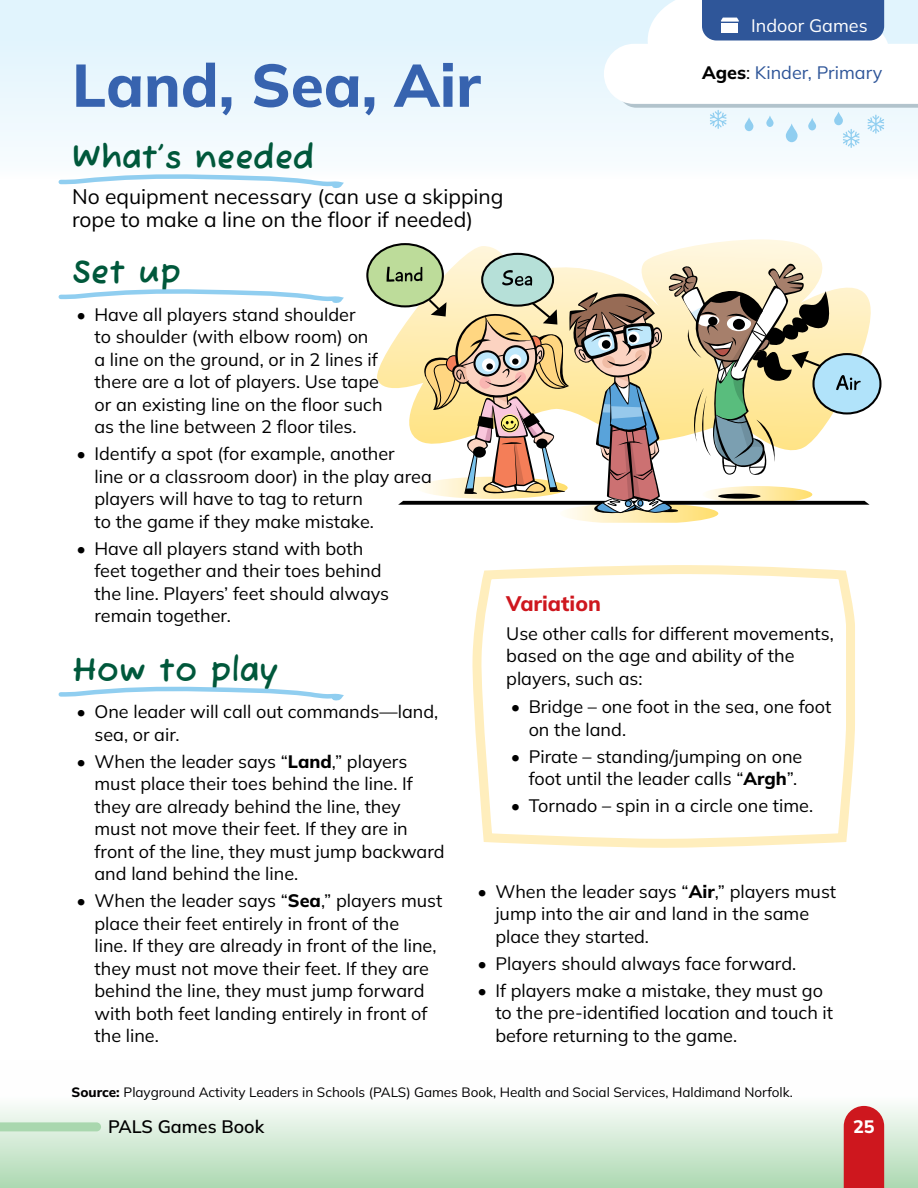
<style>
.page{position:relative;width:918px;height:1188px;background:#fff}
.page>*{position:absolute;margin:0;border:0;box-sizing:border-box;transform-origin:0 0}
.t1{font:800 60px "Mulish";color:#3763af}
.t2{font:700 33px "Fuzzy Bubbles";color:#00583b}
.p_Whats_needed_list{font:21px/22.5px "Mulish";color:#000}
.t3{font:800 21px "Mulish";color:#ce171e}
.t4{font:18px/22.5px "Mulish";color:#000}
.t5{font:18px "Mulish";color:#2f5699}
.t6{font:600 18px "Mulish";color:#000}
.t7{font:18px "Mulish";color:#fff}
.t8{font:800 18px "Mulish";color:#fff}
.p_Source_footnote{font:13.5px "Mulish";color:#000}
.s1{font-weight:800}
.s2{font-weight:800;color:#000}
.s3{color:#000}
</style>
<div class="page">
<div style="left:0;top:1061px;width:918px;height:127px;background:linear-gradient(to bottom,#fff,#b2dbb7)"></div>
<div style="left:844px;top:1106px;width:40px;height:82px;background:#ce171e"></div>
<svg style="left:0;top:1122px;width:101px;height:9px"></svg>
<div style="left:0;top:0;width:918px;height:179px;background:linear-gradient(to bottom,#ddf2fd,#f9fcfe)"></div>
<svg style="left:472px;top:565px;width:383px;height:283px"></svg>
<svg style="left:372px;top:239px;width:507px;height:168px"></svg>
<svg style="left:813px;top:354px;width:68px;height:59px"></svg>
<svg style="left:483px;top:254px;width:70px;height:52px"></svg>
<div style="left:367px;top:244px;width:76px;height:63px;background:#bddc9a;border-radius:50%"></div>
<div style="left:366px;top:243px;width:78px;height:64px;border:2px solid #000;border-radius:50%"></div>
<svg style="left:387px;top:263px;width:483px;height:260px"></svg>
<div style="left:718px;top:494px;width:43px;height:5px;background:#000;border-radius:50%"></div>
<svg style="left:56px;top:172px;width:291px;height:16px"></svg>
<svg style="left:58px;top:289px;width:286px;height:14px"></svg>
<svg style="left:58px;top:686px;width:286px;height:15px"></svg>
<svg style="left:604px;top:0;width:314px;height:148px"></svg>
<p class="t7" style="left:751px;top:13px;width:118px">Indoor Games</p>
<h2 class="t1" style="left:72px;top:45px;width:410px">Land, Sea, Air</h2>
<h3 class="t2" style="left:72px;top:129px;width:244px">What’s needed</h3>
<p class="p_Whats_needed_list" style="left:72px;top:185px;width:433px">No equipment necessary (can use a skipping rope to make a line on the floor if needed)</p>
<h3 class="t2" style="left:72px;top:244px;width:110px">Set up</h3>
<p class="t4" style="left:94px;top:303px;width:290px;text-indent:-18px">• Have all players stand shoulder<br>to shoulder (with elbow room) on a line on the ground, or in 2 lines if there are a lot of players. Use tape or an existing line on the floor such as the line between 2 floor tiles.</p>
<p class="t4" style="left:94px;top:442px;width:339px;text-indent:-18px">• Identify a spot (for example, another<br>line or a classroom door) in the play area players will have to tag to return<br>to the game if they make mistake.</p>
<p class="t4" style="left:94px;top:537px;width:296px;text-indent:-18px">• Have all players stand with both feet together and their toes behind the line. Players’ feet should always remain together.</p>
<h3 class="t2" style="left:72px;top:641px;width:208px">How to play</h3>
<p class="t4" style="left:94px;top:700px;width:345px;text-indent:-18px">• One leader will call out commands—land, sea, or air.</p>
<p class="t4" style="left:94px;top:750px;width:352px;text-indent:-18px">• When the leader says “<span class="s1">Land</span>,” players must place their toes behind the line. If they are already behind the line, they must not move their feet. If they are in front of the line, they must jump backward and land behind the line.</p>
<p class="t4" style="left:94px;top:889px;width:349px;text-indent:-18px">• When the leader says “<span class="s1">Sea</span>,” players must place their feet entirely in front of the<br>line. If they are already in front of the line, they must not move their feet. If they are behind the line, they must jump forward with both feet landing entirely in front of the line.</p>
<p class="t5" style="left:702px;top:60px;width:182px"><span class="s2">Ages</span><span class="s3">:</span> Kinder, Primary</p>
<h4 class="t3" style="left:506px;top:590px;width:96px">Variation</h4>
<p class="t4" style="left:506px;top:622px;width:329px">Use other calls for different movements, based on the age and ability of the players, such as:</p>
<p class="t4" style="left:529px;top:695px;width:304px;text-indent:-18px">• Bridge – one foot in the sea, one foot on the land.</p>
<p class="t4" style="left:511px;top:745px;width:293px;text-align:right">• Pirate – standing/jumping on one foot until the leader calls “<span class="s1">Argh</span>”.</p>
<p class="t4" style="left:511px;top:794px;width:304px">• Tornado – spin in a circle one time.</p>
<p class="t4" style="left:495px;top:880px;width:342px;text-indent:-18px">• When the leader says “<span class="s1">Air</span>,” players must jump into the air and land in the same place they started.</p>
<p class="t4" style="left:477px;top:952px;width:320px">• Players should always face forward.</p>
<p class="t4" style="left:495px;top:979px;width:339px;text-indent:-18px">• If players make a mistake, they must go to the pre-identified location and touch it before returning to the game.</p>
<p class="p_Source_footnote" style="left:71px;top:1083px;width:723px"><span class="s1">Source:</span> Playground Activity Leaders in Schools (PALS) Games Book, Health and Social Services, Haldimand Norfolk.</p>
<p class="t6" style="left:108px;top:1114px;width:158px">PALS Games Book</p>
<p class="t8" style="left:853px;top:1114px;width:23px">25</p>
</div>
